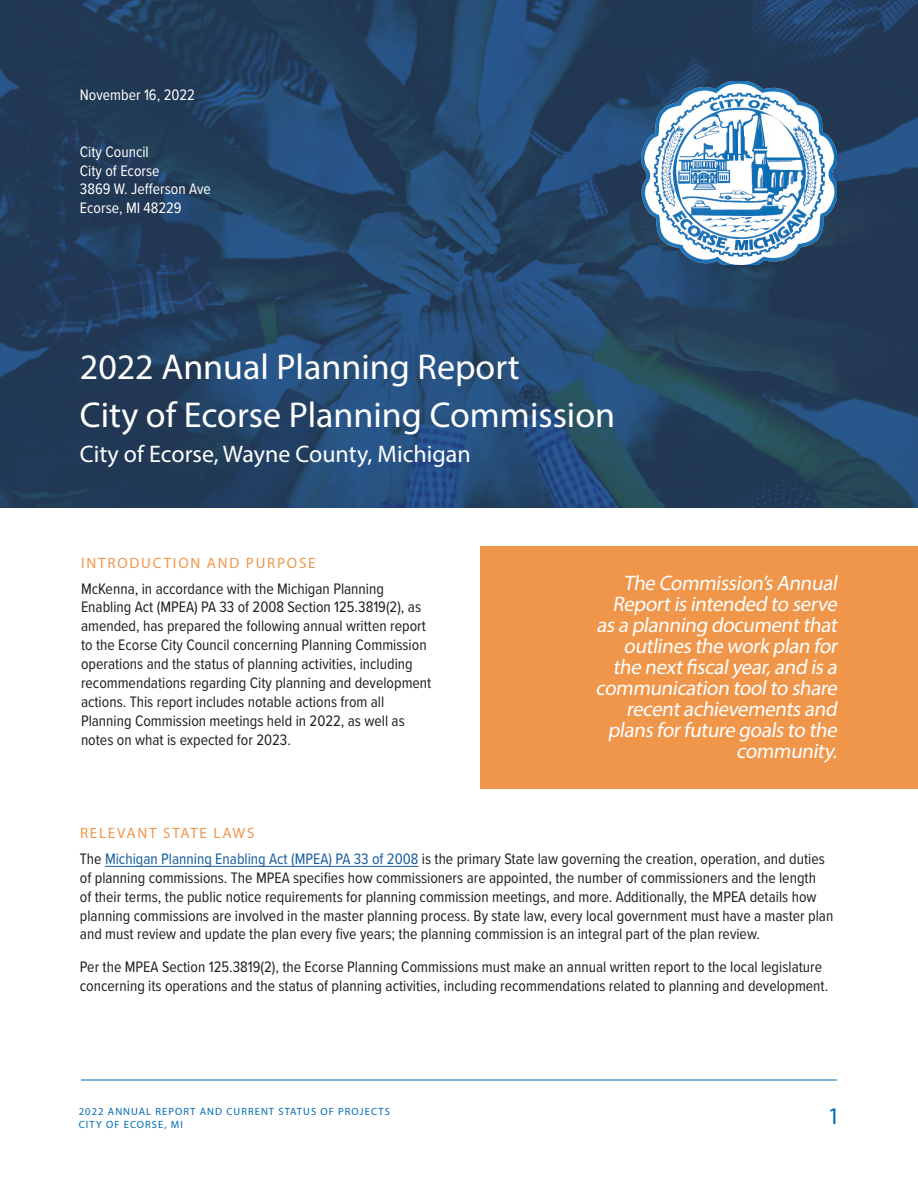
<style>
.page{position:relative;width:918px;height:1188px;background:#fff}
.page>*{position:absolute;margin:0;border:0;box-sizing:border-box;transform-origin:0 0}
.HEADING_1{font:36px "Myriad Pro";color:#fff}
.HEADING_1-2{font:24px "Myriad Pro";color:#fff}
.t1{font:24px "Myriad Pro";color:#006ab3}
.t2{font:italic 21px/21px "Myriad Pro";color:#fff;text-align:right}
.BODY{font:15.75px/18.9px "Proxima Nova Cond";color:#231f20}
.BODY-2{font:15.75px "Proxima Nova Cond";color:#fff}
.HEADING_2{font:15px "Myriad Pro";letter-spacing:.12em;color:#ef964b}
.t3{font:10.5px/12.6px "Myriad Pro";letter-spacing:.1em;color:#006ab3}
.s1{color:#175d9e}
</style>
<div class="page">
<hr style="left:81px;top:1080px;width:756px;height:1px;background:#006ab3">
<img style="left:0;top:0;width:918px;height:508px">
<div style="left:481px;top:546px;width:437px;height:243px;background:#ef964b"></div>
<hr style="left:105px;top:866px;width:313px;height:1px;background:#175d9e">
<img style="left:642px;top:81px;width:195px;height:184px">
<p class="BODY-2" style="left:80px;top:83px;width:116px">November 16, 2022</p>
<p class="BODY-2" style="left:80px;top:140px;width:70px">City Council</p>
<p class="BODY-2" style="left:80px;top:159px;width:81px">City of Ecorse</p>
<p class="BODY-2" style="left:80px;top:178px;width:132px">3869 W. Jefferson Ave</p>
<p class="BODY-2" style="left:80px;top:196px;width:103px">Ecorse, MI 48229</p>
<p class="HEADING_1" style="left:80px;top:345px;width:441px">2022 Annual Planning Report</p>
<p class="HEADING_1" style="left:80px;top:392px;width:537px">City of Ecorse Planning Commission</p>
<p class="HEADING_1-2" style="left:80px;top:439px;width:392px">City of Ecorse, Wayne County, Michigan</p>
<p class="HEADING_2" style="left:81px;top:554px;width:236px">INTRODUCTION AND PURPOSE</p>
<p class="BODY" style="left:81px;top:578px;width:352px">McKenna, in accordance with the Michigan Planning Enabling Act (MPEA) PA 33 of 2008 Section 125.3819(2), as amended, has prepared the following annual written report to the Ecorse City Council concerning Planning Commission operations and the status of planning activities, including recommendations regarding City planning and development actions. This report includes notable actions from all Planning Commission meetings held in 2022, as well as notes on what is expected for 2023.</p>
<p class="t2" style="left:596px;top:572px;width:247px">The Commission’sAnnual<br>Reportisintended to serve asa planning documentthat outlinesthe work plan for the nextfiscalyear,and isa communication toolto share recentachievementsand plansforfuture goalsto the community.</p>
<p class="HEADING_2" style="left:80px;top:824px;width:176px">RELEVANT STATE LAWS</p>
<p class="BODY" style="left:80px;top:849px;width:755px">The <span class="s1">Michigan Planning Enabling Act (MPEA) PA 33 of 2008</span> is the primary State law governing the creation, operation, and duties of planning commissions. The MPEA specifies how commissioners are appointed, the number of commissioners and the length<br>of their terms, the public notice requirements for planning commission meetings, and more. Additionally, the MPEA details how planning commissions are involved in the master planning process. By state law, every local government must have a master plan and must review and update the plan every five years; the planning commission is an integral part of the plan review.</p>
<p class="BODY" style="left:80px;top:957px;width:750px">Per the MPEA Section 125.3819(2), the Ecorse Planning Commissions must make an annual written report to the local legislature concerning its operations and the status of planning activities, including recommendations related to planning and development.</p>
<p class="t3" style="left:79px;top:1105px;width:313px">2022 ANNUAL REPORT AND CURRENT STATUS OF PROJECTS<br>CITY OF ECORSE, MI</p>
<h2 class="t1" style="left:828px;top:1101px;width:14px">1</h2>
</div>
